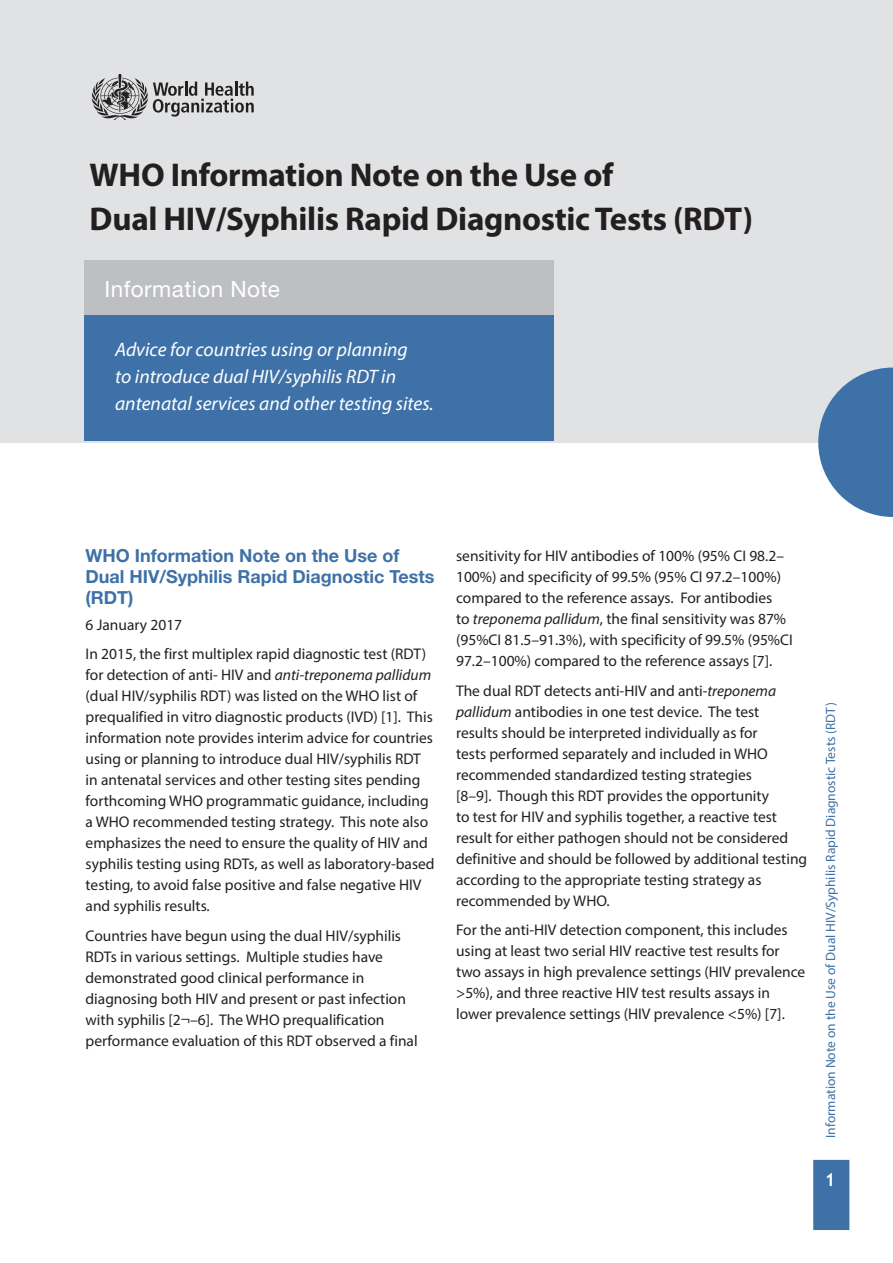
<style>
.page{position:relative;width:893px;height:1263px;background:#fff}
.page>*{position:absolute;margin:0;border:0;box-sizing:border-box;transform-origin:0 0}
.t1{font:700 33px/43.5px "Myriad Pro";letter-spacing:-.01em;color:#231f20}
.t2{font:22.5px "Helvetica Neue LT Std";letter-spacing:.02em;color:#fff}
.t3{font:italic 19.5px/27px "Myriad Pro";color:#fff}
.Heading_1{font:700 18px/21px "Helvetica Neue LT Std";color:#3e71a7}
.t4{font:700 18px "Trebuchet MS";color:#fff}
.t5{font:15.45px/21px "Myriad Pro";color:#231f20}
.t6{font:13.5px "Myriad Pro";color:#3e71a7}
.s1{font-style:italic}
</style>
<div class="page">
<div style="left:0;top:0;width:893px;height:443px;background:#e1e2e4"></div>
<div style="left:813px;top:1160px;width:36px;height:70px;background:#3e71a7;border:2px solid #3e71a7"></div>
<div style="left:85px;top:277px;width:469px;height:164px;background:#3e71a7"></div>
<div style="left:85px;top:260px;width:469px;height:55px;background:#bebfc2"></div>
<svg style="left:818px;top:367px;width:75px;height:150px"></svg>
<svg style="left:91px;top:74px;width:163px;height:46px"></svg>
<p class="t1" style="left:90px;top:152px;width:665px">WHO Information Note on the Use of<br>Dual HIV/Syphilis Rapid Diagnostic Tests (RDT)</p>
<p class="t2" style="left:105px;top:276px;width:177px">Information Note</p>
<p class="t3" style="left:115px;top:335px;width:320px">Advice for countries using or planning<br>to introduce dual HIV/syphilis RDT in antenatal services and other testing sites.</p>
<p class="Heading_1" style="left:86px;top:545px;width:350px">WHO Information Note on the Use of<br>Dual HIV/Syphilis Rapid Diagnostic Tests (RDT)</p>
<p class="t5" style="left:86px;top:614px;width:98px">6 January 2017</p>
<p class="t5" style="left:86px;top:643px;width:350px">In 2015, the first multiplex rapid diagnostic test (RDT) for detection of anti- HIV and <span class="s1">anti-treponema pallidum </span>(dual HIV/syphilis RDT) was listed on the WHO list of prequalified in vitro diagnostic products (IVD) [1]. This information note provides interim advice for countries using or planning to introduce dual HIV/syphilis RDT in antenatal services and other testing sites pending forthcoming WHO programmatic guidance, including a WHO recommended testing strategy. This note also emphasizes the need to ensure the quality of HIV and syphilis testing using RDTs, as well as laboratory-based testing, to avoid false positive and false negative HIV and syphilis results.</p>
<p class="t5" style="left:86px;top:925px;width:334px">Countries have begun using the dual HIV/syphilis RDTs in various settings. Multiple studies have demonstrated good clinical performance in diagnosing both HIV and present or past infection with syphilis [2¬–6]. The WHO prequalification performance evaluation of this RDT observed a final</p>
<p class="t5" style="left:456px;top:545px;width:338px">sensitivity for HIV antibodies of 100% (95% CI 98.2– 100%) and specificity of 99.5% (95% CI 97.2–100%) compared to the reference assays. For antibodies<br>to <span class="s1">treponema pallidum</span>, the final sensitivity was 87% (95%CI 81.5–91.3%), with specificity of 99.5% (95%CI 97.2–100%) compared to the reference assays [7].</p>
<p class="t5" style="left:456px;top:680px;width:353px">The dual RDT detects anti-HIV and anti-<span class="s1">treponema pallidum</span> antibodies in one test device. The test<br>results should be interpreted individually as for<br>tests performed separately and included in WHO recommended standardized testing strategies<br>[8–9]. Though this RDT provides the opportunity<br>to test for HIV and syphilis together, a reactive test result for either pathogen should not be considered definitive and should be followed by additional testing according to the appropriate testing strategy as recommended by WHO.</p>
<p class="t5" style="left:456px;top:919px;width:351px">For the anti-HIV detection component, this includes using at least two serial HIV reactive test results for two assays in high prevalence settings (HIV prevalence &gt;5%), and three reactive HIV test results assays in lower prevalence settings (HIV prevalence &lt;5%) [7].</p>
<p class="t6" style="left:822px;top:1138px;width:437px;rotate:-90deg">Information Note on the Use of Dual HIV/Syphilis Rapid Diagnostic Tests (RDT)</p>
<p class="t4" style="left:825px;top:1168px;width:12px">1</p>
</div>
